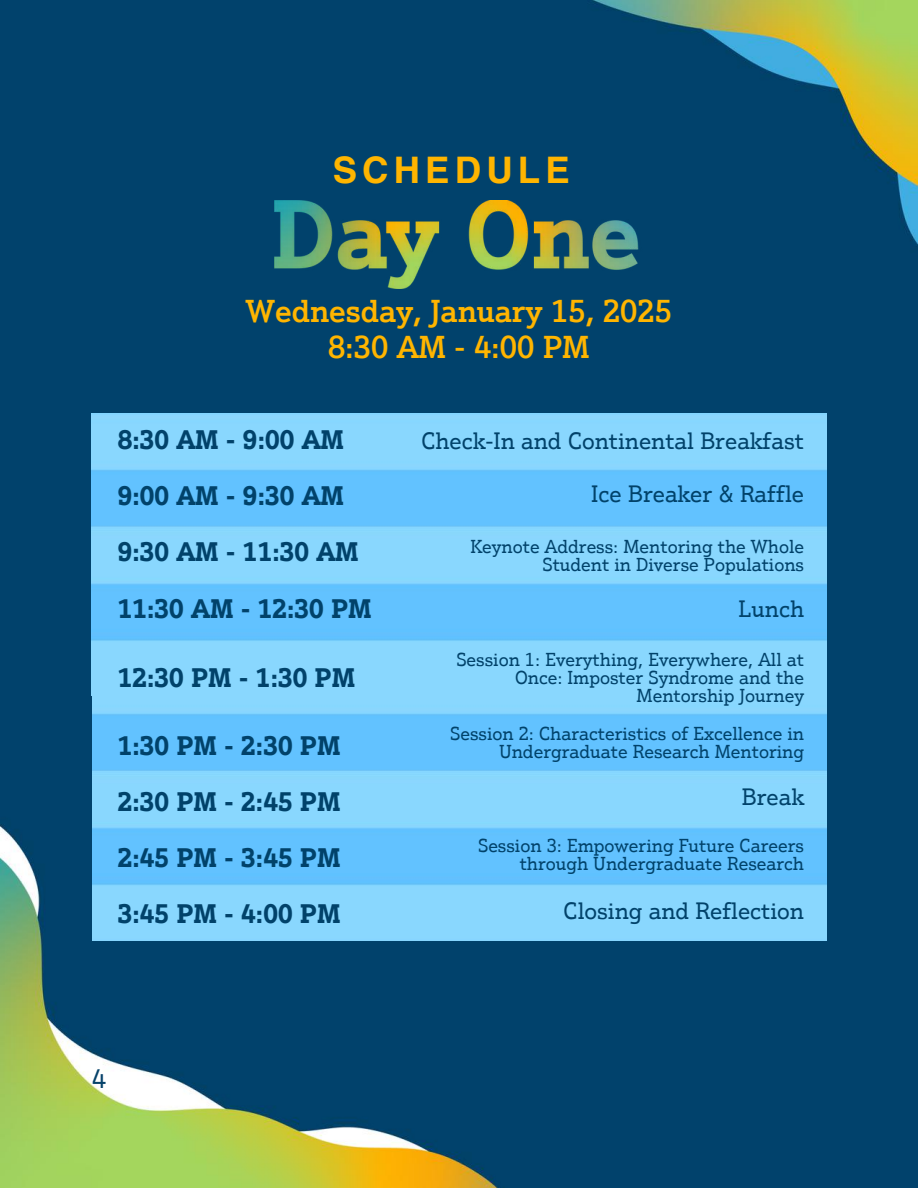
<style>
.page{position:relative;width:918px;height:1188px;background:#fff}
.page>*{position:absolute;margin:0;border:0;box-sizing:border-box;transform-origin:0 0}
.t1{font:700 36.6px "Helvetica LT Pro";letter-spacing:.14em;color:#ffb500}
.t2{font:500 30.9px/36.6px "Justus Pro";color:#ffb500;text-align:center}
.t3{font:700 26.1px/56.2px "Justus Pro";letter-spacing:.005em;color:#01426a}
.t4{font:26.1px "Justus Pro";color:#064269}
.t5{font:23.1px "Justus Pro";color:#01426a}
.t6{font:18.3px/17.9px "Justus Pro";color:#01426a;text-align:right}
</style>
<div class="page">
<img style="left:0;top:0;width:918px;height:1188px">
<img style="left:92px;top:413px;width:734px;height:279px">
<img style="left:92px;top:692px;width:735px;height:249px">
<img style="left:275px;top:201px;width:368px;height:88px">
<h1 class="t1" style="left:333px;top:157px;width:239px">SCHEDULE</h1>
<h2 class="t2" style="left:246px;top:293px;width:428px">Wednesday, January 15, 2025<br>8:30 AM - 4:00 PM</h2>
<h3 class="t3" style="left:118px;top:412px;width:256px">8:30 AM - 9:00 AM<br>9:00 AM - 9:30 AM<br>9:30 AM - 11:30 AM<br>11:30 AM - 12:30 PM</h3>
<h3 class="t3" style="left:118px;top:650px;width:239px">12:30 PM - 1:30 PM</h3>
<h3 class="t3" style="left:118px;top:717px;width:224px;text-align:justify">1:30 PM - 2:30 PM 2:30 PM - 2:45 PM 2:45 PM - 3:45 PM 3:45 PM - 4:00 PM</h3>
<p class="t5" style="left:421px;top:427px;width:384px">Check-In and Continental Breakfast</p>
<p class="t5" style="left:591px;top:480px;width:214px">Ice Breaker &amp; Raffle</p>
<p class="t6" style="left:470px;top:538px;width:335px">Keynote Address: Mentoring the Whole<br>Student in Diverse Populations</p>
<p class="t5" style="left:739px;top:595px;width:67px">Lunch</p>
<p class="t6" style="left:456px;top:651px;width:349px">Session 1: Everything, Everywhere, All at<br>Once: Imposter Syndrome and the<br>Mentorship Journey</p>
<p class="t6" style="left:450px;top:725px;width:355px">Session 2: Characteristics of Excellence in<br>Undergraduate Research Mentoring</p>
<p class="t5" style="left:742px;top:783px;width:64px">Break</p>
<p class="t6" style="left:478px;top:837px;width:327px">Session 3: Empowering Future Careers through Undergraduate Research</p>
<p class="t5" style="left:564px;top:897px;width:242px">Closing and Reflection</p>
<h3 class="t4" style="left:92px;top:1063px;width:16px">4</h3>
</div>
